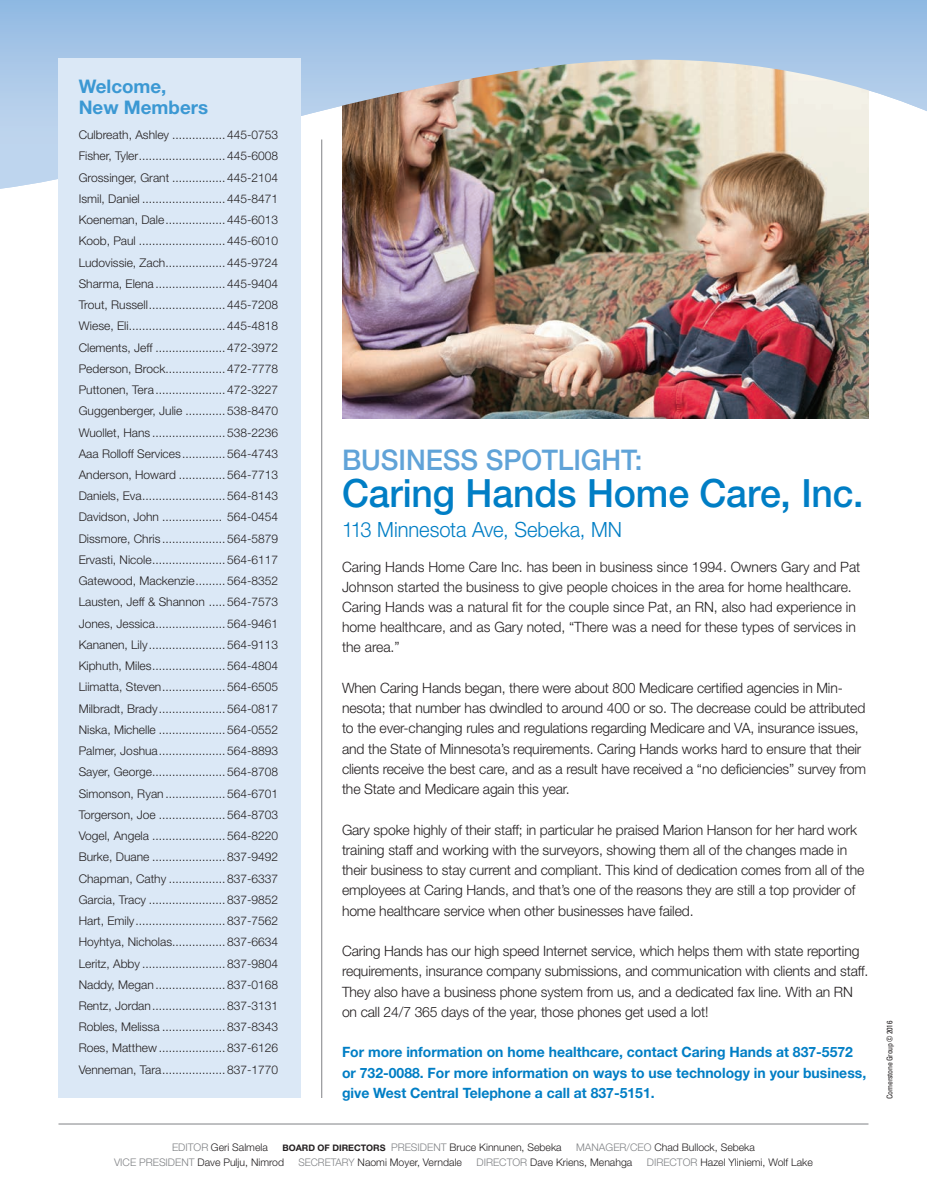
<style>
.page{position:relative;width:927px;height:1197px;background:#fff}
.page>*{position:absolute;margin:0;border:0;box-sizing:border-box;transform-origin:0 0}
.t1{font:500 39px "Helvetica Neue";letter-spacing:-.005em;color:#007ec5;scale:.96 1}
.t2{font:500 28.5px "Helvetica Neue";letter-spacing:-.005em;color:#60a3d8;scale:.96 1}
.t3{font:300 21px "Helvetica Neue";color:#007ec5;scale:.96 1}
.t4{font:700 18.75px/21px "Helvetica Neue";color:#3b98d3}
.t5{font:300 14.25px/20.2px "Helvetica Neue";letter-spacing:-.01em;color:#231f20}
.t6{font:700 14.25px/20.2px "Helvetica Neue";color:#007ec5}
.t7{font:300 12px/21.3px "Helvetica Neue";color:#231f20;text-align:justify}
.t8{font:300 10.5px "Helvetica Neue";color:#231f20}
.t9{font:condensed 7.8px "Univers";letter-spacing:-.03em;color:#231f20}
.s1{color:#808285}
.s2{font-weight:700;font-size:9px}
</style>
<div class="page">
<hr style="left:58px;top:1124px;width:810px;height:1px;background:#808285">
<img style="left:343px;top:190px;width:525px;height:228px">
<img style="left:0;top:0;width:927px;height:190px">
<hr style="left:321px;top:140px;width:1px;height:958px;background:#808285">
<div style="left:58px;top:58px;width:244px;height:1040px;background:#dbe8f6"></div>
<svg style="left:0;top:0;width:5px;height:5px"></svg>
<svg style="left:922px;top:0;width:5px;height:5px"></svg>
<h3 class="t4" style="left:79px;top:76px;width:131px">Welcome,<br>New Members</h3>
<p class="t7" style="left:79px;top:124px;width:201px">Culbreath, Ashley ................445-0753<br>Fisher, Tyler..........................445-6008<br>Grossinger, Grant ................445-2104<br>Ismil, Daniel .........................445-8471<br>Koeneman, Dale..................445-6013<br>Koob, Paul ..........................445-6010<br>Ludovissie, Zach..................445-9724<br>Sharma, Elena .....................445-9404<br>Trout, Russell.......................445-7208<br>Wiese, Eli.............................445-4818<br>Clements, Jeff .....................472-3972<br>Pederson, Brock..................472-7778<br>Puttonen, Tera .....................472-3227<br>Guggenberger, Julie ............538-8470<br>Wuollet, Hans ......................538-2236<br>Aaa Rolloff Services.............564-4743<br>Anderson, Howard ..............564-7713<br>Daniels, Eva.........................564-8143<br>Davidson, John .................. 564-0454<br>Dissmore, Chris ...................564-5879<br>Ervasti, Nicole......................564-6117<br>Gatewood, Mackenzie.........564-8352<br>Lausten, Jeff &amp; Shannon .....564-7573<br>Jones, Jessica.....................564-9461<br>Kananen, Lily.......................564-9113<br>Kiphuth, Miles......................564-4804<br>Liimatta, Steven...................564-6505<br>Milbradt, Brady....................564-0817<br>Niska, Michelle ....................564-0552<br>Palmer, Joshua....................564-8893<br>Sayer, George......................564-8708<br>Simonson, Ryan ..................564-6701<br>Torgerson, Joe ....................564-8703<br>Vogel, Angela ......................564-8220<br>Burke, Duane ......................837-9492<br>Chapman, Cathy .................837-6337<br>Garcia, Tracy .......................837-9852<br>Hart, Emily...........................837-7562<br>Hoyhtya, Nicholas................837-6634<br>Leritz, Abby .........................837-9804<br>Naddy, Megan.....................837-0168<br>Rentz, Jordan......................837-3131<br>Robles, Melissa ...................837-8343<br>Roes, Matthew ....................837-6126<br>Venneman, Tara...................837-1770</p>
<h2 class="t2" style="left:342px;top:442px;width:314px">BUSINESS SPOTLIGHT:</h2>
<h1 class="t1" style="left:342px;top:470px;width:545px">Caring Hands Home Care, Inc.</h1>
<h3 class="t3" style="left:342px;top:517px;width:293px">113 Minnesota Ave, Sebeka, MN</h3>
<p class="t5" style="left:342px;top:556px;width:520px">Caring Hands Home Care Inc. has been in business since 1994. Owners Gary and Pat Johnson started the business to give people choices in the area for home healthcare.<br>Caring Hands was a natural fit for the couple since Pat, an RN, also had experience in home healthcare, and as Gary noted, “There was a need for these types of services in the area.”</p>
<p class="t5" style="left:342px;top:677px;width:526px">When Caring Hands began, there were about 800 Medicare certified agencies in Min&shy;nesota; that number has dwindled to around 400 or so. The decrease could be attributed to the ever-changing rules and regulations regarding Medicare and VA, insurance issues, and the State of Minnesota’s requirements. Caring Hands works hard to ensure that their clients receive the best care, and as a result have received a “no deficiencies” survey from the State and Medicare again this year.</p>
<p class="t5" style="left:342px;top:819px;width:524px">Gary spoke highly of their staff; in particular he praised Marion Hanson for her hard work training staff and working with the surveyors, showing them all of the changes made in their business to stay current and compliant. This kind of dedication comes from all of the employees at Caring Hands, and that’s one of the reasons they are still a top provider of home healthcare service when other businesses have failed.</p>
<p class="t5" style="left:342px;top:941px;width:528px">Caring Hands has our high speed Internet service, which helps them with state reporting requirements, insurance company submissions, and communication with clients and staff.<br>They also have a business phone system from us, and a dedicated fax line. With an RN on call 24/7 365 days of the year, those phones get used a lot!</p>
<p class="t6" style="left:342px;top:1042px;width:526px">For more information on home healthcare, contact Caring Hands at 837-5572 or 732-0088. For more information on ways to use technology in your business, give West Central Telephone a call at 837-5151.</p>
<p class="t8" style="left:172px;top:1140px;width:97px"><span class="s1">EDITOR</span> Geri Salmela</p>
<p class="t8" style="left:282px;top:1140px;width:281px"><span class="s2">BOARD OF DIRECTORS</span> <span class="s1">PRESIDENT</span> Bruce Kinnunen, Sebeka</p>
<p class="t8" style="left:576px;top:1140px;width:180px"><span class="s1">MANAGER/CEO</span> Chad Bullock, Sebeka</p>
<p class="t8" style="left:114px;top:1155px;width:172px"><span class="s1">VICE PRESIDENT</span> Dave Pulju, Nimrod</p>
<p class="t8" style="left:299px;top:1155px;width:165px"><span class="s1">SECRETARY</span> Naomi Moyer, Verndale</p>
<p class="t8" style="left:477px;top:1155px;width:157px"><span class="s1">DIRECTOR</span> Dave Kriens, Menahga</p>
<p class="t8" style="left:647px;top:1155px;width:168px"><span class="s1">DIRECTOR</span> Hazel Yliniemi, Wolf Lake</p>
<p class="t9" style="left:885px;top:1099px;width:80px;rotate:-90deg">Cornerstone Group © 2016</p>
</div>
